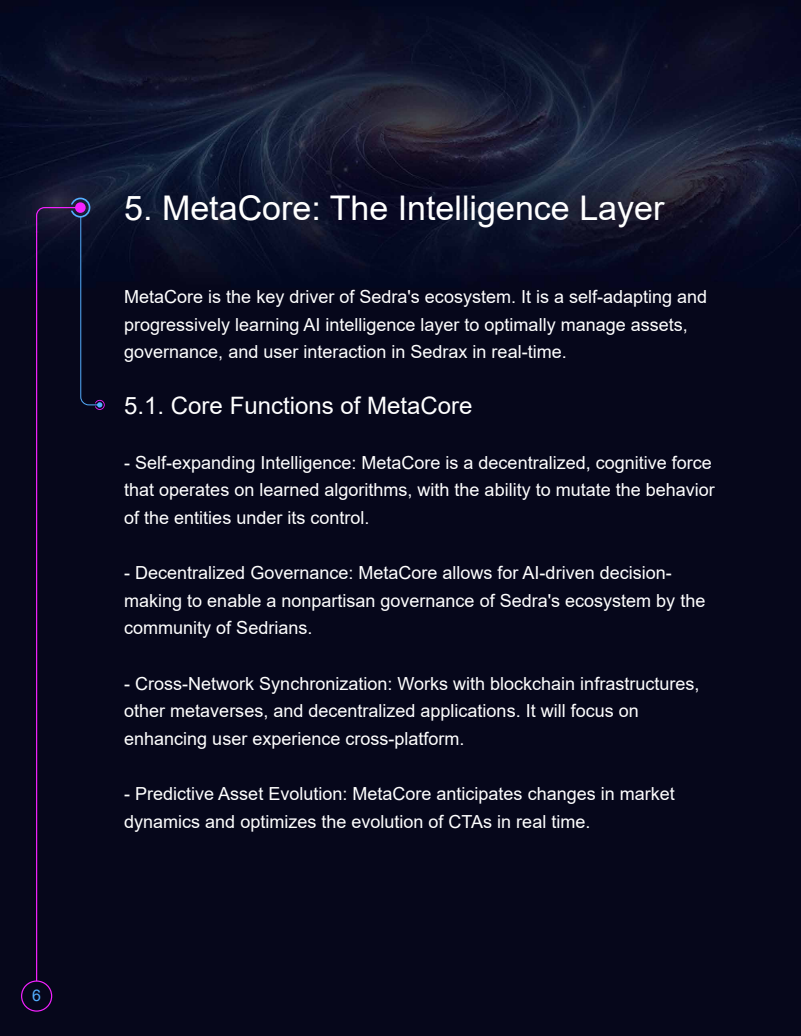
<style>
.page{position:relative;width:801px;height:1036px;background:#fff}
.page>*{position:absolute;margin:0;border:0;box-sizing:border-box;transform-origin:0 0}
.t1{font:34px "Arial";color:#fff}
.t2{font:24px "Arial";color:#fff}
.t3{font:18px/27.6px "Arial";color:#fff}
.t4{font:16px "Arial";color:#54aeff}
</style>
<div class="page">
<img style="left:0;top:0;width:800px;height:1036px">
<div style="left:21px;top:980px;width:31px;height:32px;border:1px solid #f421ff;border-radius:50%"></div>
<svg style="left:35px;top:206px;width:47px;height:776px"></svg>
<svg style="left:71px;top:198px;width:34px;height:212px"></svg>
<p class="t4" style="left:32px;top:985px;width:10px">6</p>
<h1 class="t1" style="left:124px;top:185px;width:541px">5. MetaCore: The Intelligence Layer</h1>
<p class="t3" style="left:124px;top:283px;width:584px">MetaCore is the key driver of Sedra's ecosystem. It is a self-adapting and progressively learning AI intelligence layer to optimally manage assets, governance, and user interaction in Sedrax in real-time.</p>
<h2 class="t2" style="left:124px;top:389px;width:350px">5.1. Core Functions of MetaCore</h2>
<p class="t3" style="left:124px;top:449px;width:592px">- Self-expanding Intelligence: MetaCore is a decentralized, cognitive force that operates on learned algorithms, with the ability to mutate the behavior of the entities under its control.</p>
<p class="t3" style="left:124px;top:559px;width:582px">- Decentralized Governance: MetaCore allows for AI-driven decision&shy;making to enable a nonpartisan governance of Sedra's ecosystem by the community of Sedrians.</p>
<p class="t3" style="left:124px;top:669px;width:576px">- Cross-Network Synchronization: Works with blockchain infrastructures, other metaverses, and decentralized applications. It will focus on enhancing user experience cross-platform.</p>
<p class="t3" style="left:124px;top:780px;width:552px">- Predictive Asset Evolution: MetaCore anticipates changes in market dynamics and optimizes the evolution of CTAs in real time.</p>
</div>
